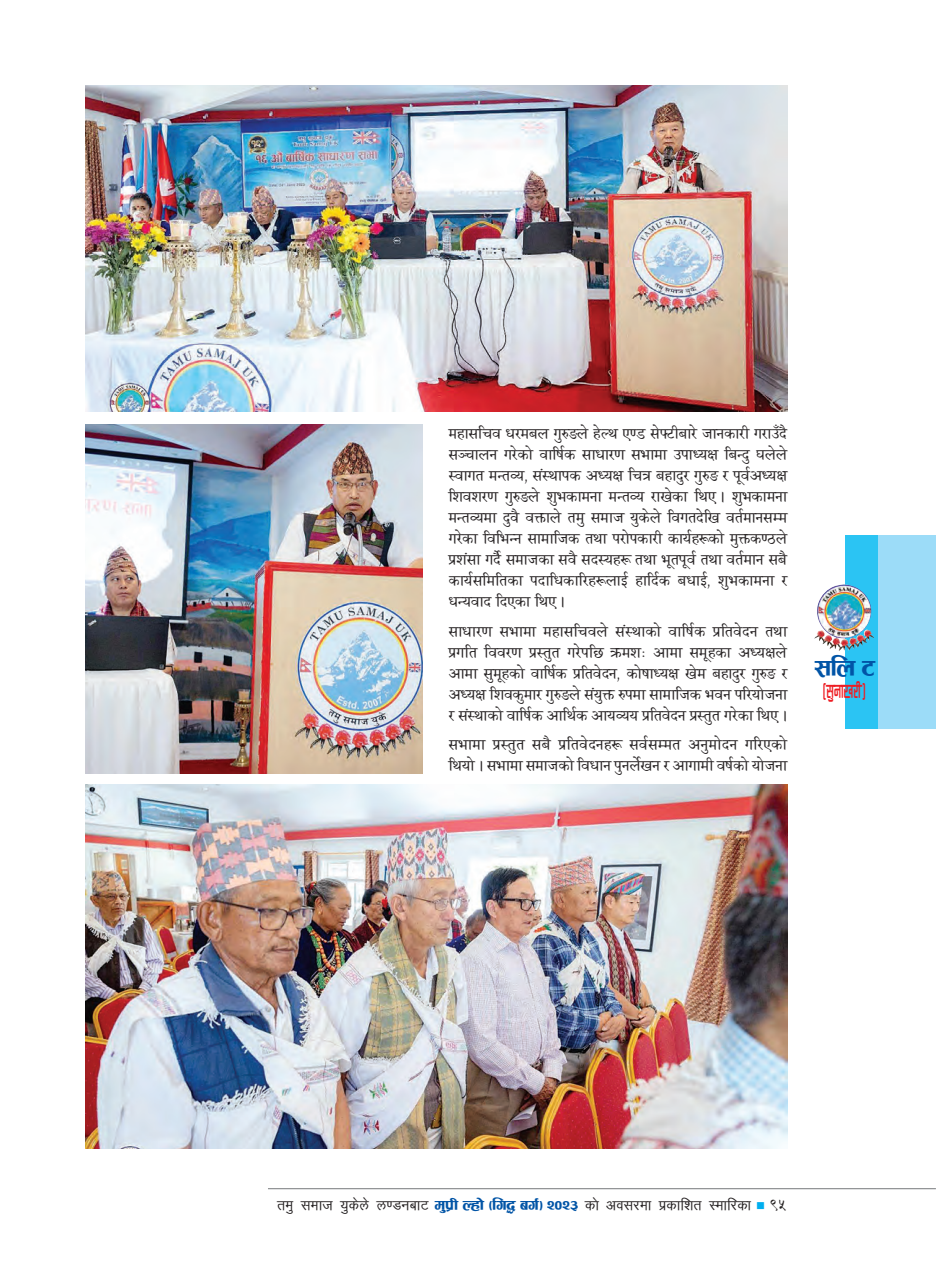
<style>
.page{position:relative;width:936px;height:1276px;background:#fff}
.page>*{position:absolute;margin:0;border:0;box-sizing:border-box;transform-origin:0 0}
.t1{font:30px "Ananda Devanagari Round";color:#ee1d23;scale:.65 1}
.t2{font:30px "Ganess R";color:#0154a6;scale:.9 1}
.t3{font:19.5px/21px "Nagarik";color:#231f20;text-align:justify}
.t4{font:18px "Shreenath";color:#231f20}
.s1{font-family:"Ganess R";color:#0154a6}
.s2{color:#00aeef}
.s3{font-family:"Fontasy Himali";font-size:13.5px}
</style>
<div class="page">
<hr style="left:268px;top:1188px;width:667px;height:1px;background:#76787b">
<div style="left:845px;top:535px;width:90px;height:193px;background:#9cdcf8"></div>
<div style="left:845px;top:535px;width:33px;height:193px;background:#2bc4f3"></div>
<img style="left:814px;top:584px;width:60px;height:67px">
<img style="left:85px;top:85px;width:702px;height:327px">
<img style="left:85px;top:784px;width:702px;height:364px">
<img style="left:85px;top:424px;width:337px;height:350px">
<p class="t3" style="left:449px;top:423px;width:340px">dxf;lrj w/ dan u'?ªn] x] Ny P08 ;] ˆ6Laf/ ]hfgsf/ L u/ fpFb} ;~rfng u/ ]sf] jflif{s ;fwf/ 0f ;efdf pkfWoIf laGb'3n] n] : jfut dGtJo, ;+: yfks cWoIf lrq axfb'/ u'?ª / k"j{cWoIf lzjz/ 0f u'?ªn] z'esfdgf dGtJo / fv] sf lyP . z'esfdgf dGtJodf b'j} jQmfn] td';dfh o's] n] ljutb] lv jt{dfg;Dd u/ ]sf ljleGg ;fdflhs tyf k/ f] ksf/ L sfo{x¿sf] d'Qms07n] k|z+;f ub} { ;dfhsf ;j} ;b: ox¿ tyf e"tk"j{ tyf jt{dfg ;a} sfo{;ldltsf kbflwsfl/ x¿nfO{ xflb{s awfO{, z'esfdgf / wGojfb lbPsf lyP .</p>
<p class="t3" style="left:449px;top:621px;width:340px">;fwf/ 0f ;efdf dxf;lrjn] ;+: yfsf] jflif{s k|ltj] bg tyf k|ult ljj/ 0f k|: t't u/ ]kl5 qmdzM cfdf ;d"xsf cWoIfn] cfdf ;'d"xsf] jflif{s k|ltj] bg, sf] iffWoIf v] d axfb'/ u'?ª / cWoIf lzjs'df/ u'?ªn] ;+o'Qm ?kdf ;fdflhs ejg kl/ of] hgf / ;+: yfsf] jflif{s cfly{s cfoJoo k|ltj] bg k|: t't u/ ]sf lyP .</p>
<p class="t3" style="left:449px;top:735px;width:340px">;efdf k|: t't ;a} k|ltj] bgx¿ ;j{;Ddt cg'df] bg ul/ Psf] lyof] . ;efdf ;dfhsf] ljwfg kgn] {vg / cfufdL jif{sf] of] hgf</p>
<p class="t3" style="left:622px;top:756px;width:9px">'</p>
<h1 class="t2" style="left:814px;top:654px;width:69px">;ln 6</h1>
<h1 class="t1" style="left:823px;top:678px;width:67px">-;'gfv/L_</h1>
<p class="t4" style="left:277px;top:1197px;width:511px">td';dfh o's]n] n08gaf6 <span class="s1">d'k|LNxf]-lu4 au{_ @)@#</span> sf] cj;/df k|sflzt :dfl/sf <span class="s2">■</span> <span class="s3">95</span></p>
</div>
